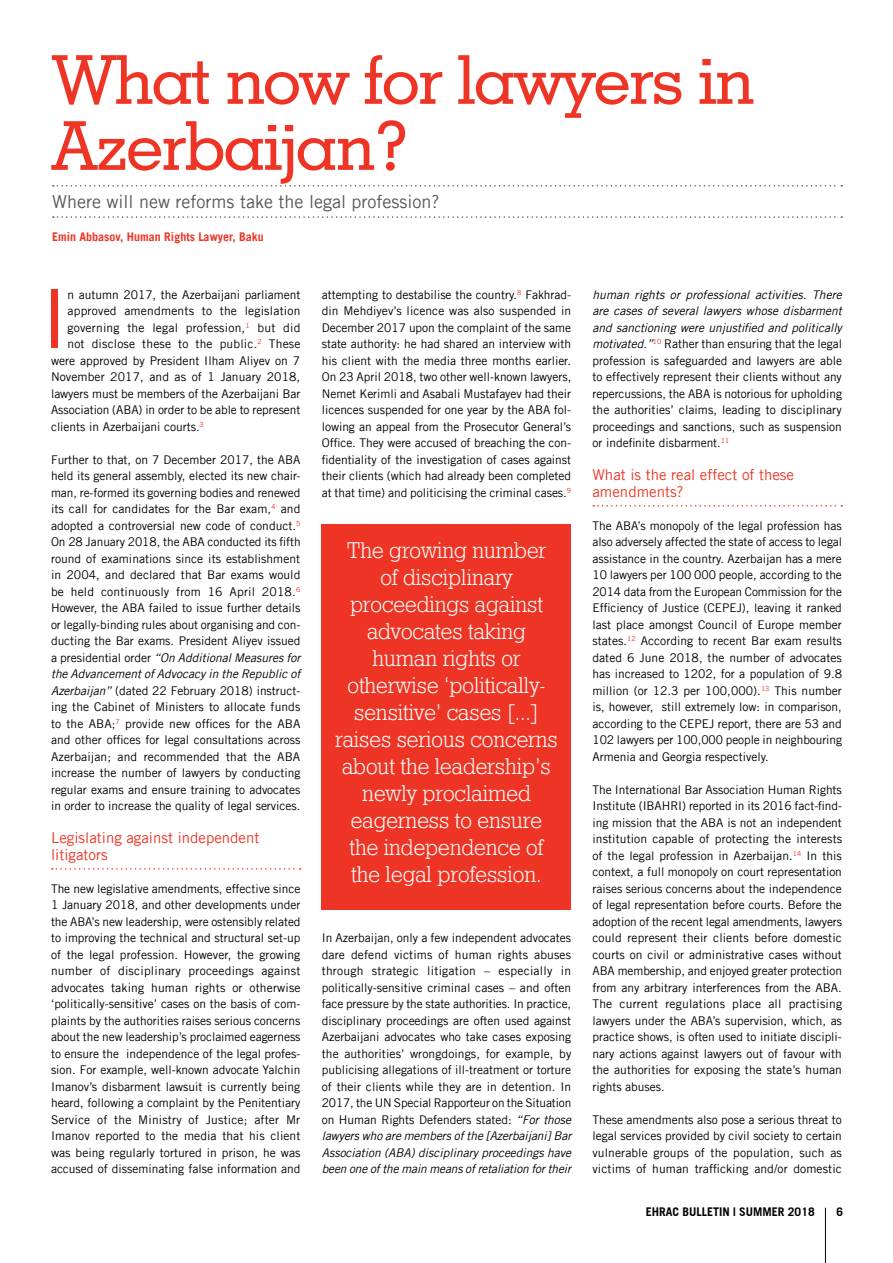
<style>
.page{position:relative;width:893px;height:1263px;background:#fff}
.page>*{position:absolute;margin:0;border:0;box-sizing:border-box;transform-origin:0 0}
.t1{font:80.55px "Trade Gothic LT";color:#ee3525}
.t2{font:500 67.5px/66px "Geometric Slab 703 BT";letter-spacing:-.025em;color:#ee3525}
.t3{font:22.5px/27px "Geometric Slab 712 BT Light A";color:#fff;text-align:center}
.t4{font:18px "Trade Gothic LT";color:#58595b}
.t5{font:15px/16.5px "Trade Gothic LT";color:#ee3525}
.t6{font:12px/16.5px "Trade Gothic LT";color:#000;text-align:justify}
.t7{font:700 12px "Trade Gothic LT";color:#ee3525}
.t8{font:700 12px "Trade Gothic";color:#000}
.s1{font-style:italic}
</style>
<div class="page">
<svg style="left:52px;top:868px;width:249px;height:2px"></svg>
<svg style="left:593px;top:505px;width:249px;height:2px"></svg>
<svg style="left:53px;top:185px;width:789px;height:2px"></svg>
<svg style="left:53px;top:216px;width:789px;height:2px"></svg>
<div style="left:322px;top:524px;width:249px;height:385px;background:#ee3525"></div>
<hr style="left:825px;top:1208px;width:1px;height:55px;background:#000">
<h2 class="t2" style="left:52px;top:46px;width:704px">What now for lawyers in<br>Azerbaijan?</h2>
<h3 class="t4" style="left:52px;top:191px;width:389px">Where will new reforms take the legal profession?</h3>
<p class="t7" style="left:52px;top:230px;width:213px">Emin Abbasov, Human Rights Lawyer, Baku</p>
<h1 class="t1" style="left:41px;top:271px;width:28px">I</h1>
<p class="t6" style="left:68px;top:286px;width:234px">n autumn 2017, the Azerbaijani parliament</p>
<p class="t6" style="left:68px;top:302px;width:234px">approved amendments to the legislation</p>
<p class="t6" style="left:68px;top:319px;width:234px">governing the legal profession,<sup>1</sup> but did</p>
<p class="t6" style="left:68px;top:335px;width:234px">not disclose these to the public.<sup>2</sup> These</p>
<p class="t6" style="left:51px;top:352px;width:251px">were approved by President Ilham Aliyev on 7</p>
<p class="t6" style="left:51px;top:368px;width:251px">November 2017, and as of 1 January 2018,</p>
<p class="t6" style="left:51px;top:385px;width:251px">lawyers must be members of the Azerbaijani Bar</p>
<p class="t6" style="left:51px;top:401px;width:251px">Association (ABA) in order to be able to represent</p>
<p class="t6" style="left:51px;top:418px;width:154px">clients in Azerbaijani courts.<sup>3</sup></p>
<p class="t6" style="left:51px;top:451px;width:251px">Further to that, on 7 December 2017, the ABA held its general assembly, elected its new chair&shy;man, re-formed its governing bodies and renewed its call for candidates for the Bar exam,<sup>4</sup> and adopted a controversial new code of conduct.<sup>5<br></sup>On 28 January 2018, the ABA conducted its fifth round of examinations since its establishment in 2004, and declared that Bar exams would be held continuously from 16 April 2018.<sup>6<br></sup>However, the ABA failed to issue further details or legally-binding rules about organising and con&shy;ducting the Bar exams. President Aliyev issued a presidential order <span class="s1">“On Additional Measures for the Advancement of Advocacy in the Republic of Azerbaijan”</span> (dated 22 February 2018) instruct&shy;ing the Cabinet of Ministers to allocate funds to the ABA;<sup>7</sup> provide new offices for the ABA and other offices for legal consultations across Azerbaijan; and recommended that the ABA increase the number of lawyers by conducting regular exams and ensure training to advocates in order to increase the quality of legal services.</p>
<p class="t5" style="left:51px;top:829px;width:210px">Legislating against independent litigators</p>
<p class="t6" style="left:51px;top:880px;width:251px">The new legislative amendments, effective since 1 January 2018, and other developments under the ABA’s new leadership, were ostensibly related to improving the technical and structural set-up of the legal profession. However, the growing number of disciplinary proceedings against advocates taking human rights or otherwise ‘politically-sensitive’ cases on the basis of com&shy;plaints by the authorities raises serious concerns about the new leadership’s proclaimed eagerness to ensure the independence of the legal profes&shy;sion. For example, well-known advocate Yalchin Imanov’s disbarment lawsuit is currently being heard, following a complaint by the Penitentiary Service of the Ministry of Justice; after Mr Imanov reported to the media that his client was being regularly tortured in prison, he was accused of disseminating false information and</p>
<p class="t6" style="left:322px;top:286px;width:251px">attempting to destabilise the country.<sup>8</sup> Fakhrad&shy;din Mehdiyev’s licence was also suspended in December 2017 upon the complaint of the same state authority: he had shared an interview with his client with the media three months earlier.<br>On 23 April 2018, two other well-known lawyers, Nemet Kerimli and Asabali Mustafayev had their licences suspended for one year by the ABA fol&shy;lowing an appeal from the Prosecutor General’s Office. They were accused of breaching the con&shy;fidentiality of the investigation of cases against their clients (which had already been completed at that time) and politicising the criminal cases.<sup>9</sup></p>
<p class="t3" style="left:335px;top:536px;width:224px">The growing number<br>of disciplinary proceedings against advocates taking human rights or otherwise ‘politically&shy;sensitive’ cases [...] raises serious concerns about the leadership’s newly proclaimed eagerness to ensure the independence of the legal profession.</p>
<p class="t6" style="left:322px;top:929px;width:251px">In Azerbaijan, only a few independent advocates dare defend victims of human rights abuses through strategic litigation – especially in politically-sensitive criminal cases – and often face pressure by the state authorities. In practice, disciplinary proceedings are often used against Azerbaijani advocates who take cases exposing the authorities’ wrongdoings, for example, by publicising allegations of ill-treatment or torture of their clients while they are in detention. In 2017, the UN Special Rapporteur on the Situation on Human Rights Defenders stated: <span class="s1">“For those lawyers who are members of the [Azerbaijani] Bar Association (ABA) disciplinary proceedings have been one of the main means of retaliation for their</span></p>
<p class="t6" style="left:592px;top:286px;width:251px"><span class="s1">human rights or professional activities. There are cases of several lawyers whose disbarment and sanctioning were unjustified and politically motivated.”</span><sup>10</sup> Rather than ensuring that the legal profession is safeguarded and lawyers are able to effectively represent their clients without any repercussions, the ABA is notorious for upholding the authorities’ claims, leading to disciplinary proceedings and sanctions, such as suspension or indefinite disbarment.<sup>11</sup></p>
<p class="t5" style="left:592px;top:466px;width:203px">What is the real effect of these amendments?</p>
<p class="t6" style="left:592px;top:517px;width:251px">The ABA’s monopoly of the legal profession has also adversely affected the state of access to legal assistance in the country. Azerbaijan has a mere 10 lawyers per 100 000 people, according to the 2014 data from the European Commission for the Efficiency of Justice (CEPEJ), leaving it ranked last place amongst Council of Europe member states.<sup>12</sup> According to recent Bar exam results dated 6 June 2018, the number of advocates has increased to 1202, for a population of 9.8 million (or 12.3 per 100,000).<sup>13</sup> This number is, however, still extremely low: in comparison, according to the CEPEJ report, there are 53 and 102 lawyers per 100,000 people in neighbouring Armenia and Georgia respectively.</p>
<p class="t6" style="left:592px;top:781px;width:251px">The International Bar Association Human Rights Institute (IBAHRI) reported in its 2016 fact-find&shy;ing mission that the ABA is not an independent institution capable of protecting the interests of the legal profession in Azerbaijan.<sup>14</sup> In this context, a full monopoly on court representation raises serious concerns about the independence of legal representation before courts. Before the adoption of the recent legal amendments, lawyers could represent their clients before domestic courts on civil or administrative cases without ABA membership, and enjoyed greater protection from any arbitrary interferences from the ABA.<br>The current regulations place all practising lawyers under the ABA’s supervision, which, as practice shows, is often used to initiate discipli&shy;nary actions against lawyers out of favour with the authorities for exposing the state’s human rights abuses.</p>
<p class="t6" style="left:592px;top:1111px;width:251px">These amendments also pose a serious threat to legal services provided by civil society to certain vulnerable groups of the population, such as victims of human trafficking and/or domestic</p>
<p class="t8" style="left:646px;top:1205px;width:170px">EHRAC BULLETIN | SUMMER 2018</p>
<p class="t8" style="left:836px;top:1205px;width:8px">6</p>
</div>
